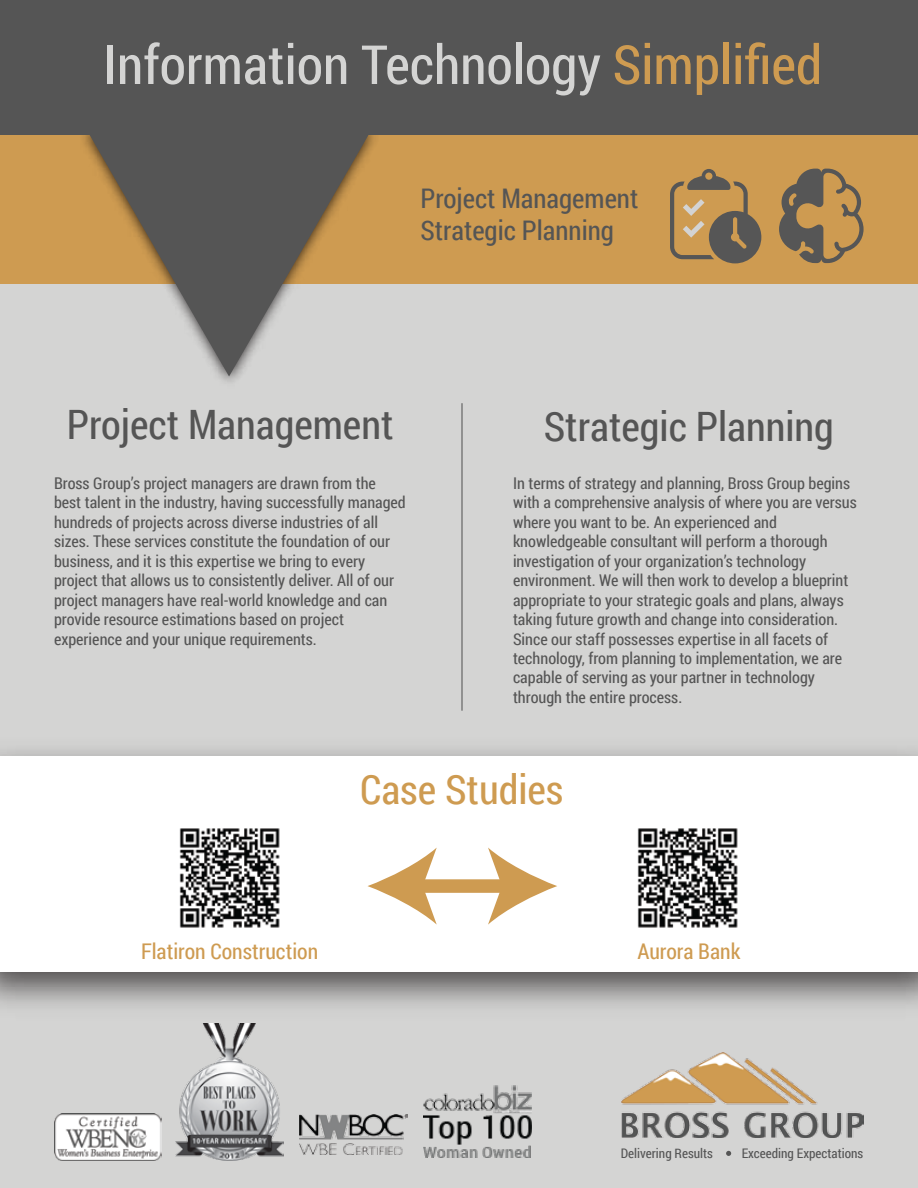
<style>
.page{position:relative;width:918px;height:1188px;background:#fff}
.page>*{position:absolute;margin:0;border:0;box-sizing:border-box;transform-origin:0 0}
.t1{font:54px "Roboto Condensed";color:#d4d4d3}
.t2{font:40.5px "Roboto Condensed";color:#555}
.t3{font:40.5px "Roboto Condensed";color:#ce9b51}
.t4{font:27px/32.4px "Roboto Condensed";color:#555}
.t5{font:21.6px "Roboto Condensed";color:#ce9b51}
.t6{font:16.2px/19.5px "Roboto Condensed";color:#555}
.t7{font:13.2px "Roboto Condensed";color:#555}
.s1{color:#ce9b51}
</style>
<div class="page">
<div style="left:0;top:284px;width:918px;height:904px;background:#d4d4d3"></div>
<div style="left:0;top:135px;width:918px;height:149px;background:#ce9b51"></div>
<svg style="left:89px;top:135px;width:280px;height:241px"></svg>
<div style="left:0;top:0;width:918px;height:135px;background:#555"></div>
<svg style="left:670px;top:169px;width:91px;height:94px"></svg>
<svg style="left:779px;top:169px;width:85px;height:94px"></svg>
<img style="left:621px;top:1053px;width:243px;height:85px">
<svg style="left:726px;top:1151px;width:5px;height:5px"></svg>
<hr style="left:461px;top:403px;width:2px;height:308px;background:#555">
<div style="left:0;top:756px;width:918px;height:216px;background:#fff"></div>
<img style="left:175px;top:1023px;width:108px;height:137px">
<img style="left:424px;top:1085px;width:108px;height:72px">
<img style="left:300px;top:1115px;width:108px;height:40px">
<img style="left:54px;top:1113px;width:108px;height:47px">
<img style="left:179px;top:828px;width:101px;height:100px">
<img style="left:637px;top:828px;width:101px;height:100px">
<div style="left:416px;top:879px;width:92px;height:14px;background:#ce9b51"></div>
<svg style="left:368px;top:848px;width:69px;height:77px"></svg>
<svg style="left:488px;top:848px;width:69px;height:77px"></svg>
<h1 class="t1" style="left:104px;top:27px;width:720px">Information Technology <span class="s1">Simplified</span></h1>
<h3 class="t4" style="left:421px;top:181px;width:219px">Project Management<br>Strategic Planning</h3>
<h2 class="t2" style="left:67px;top:396px;width:328px">Project Management</h2>
<h2 class="t2" style="left:544px;top:398px;width:292px">Strategic Planning</h2>
<p class="t6" style="left:54px;top:473px;width:353px">Bross Group’s project managers are drawn from the best talent in the industry, having successfully managed hundreds of projects across diverse industries of all sizes. These services constitute the foundation of our business, and it is this expertise we bring to every project that allows us to consistently deliver. All of our project managers have real-world knowledge and can provide resource estimations based on project experience and your unique requirements.</p>
<p class="t6" style="left:513px;top:473px;width:345px">In terms of strategy and planning, Bross Group begins with a comprehensive analysis of where you are versus where you want to be. An experienced and knowledgeable consultant will perform a thorough investigation of your organization’s technology environment. We will then work to develop a blueprint appropriate to your strategic goals and plans, always taking future growth and change into consideration.<br>Since our staff possesses expertise in all facets of technology, from planning to implementation, we are capable of serving as your partner in technology through the entire process.</p>
<h2 class="t3" style="left:360px;top:761px;width:205px">Case Studies</h2>
<h3 class="t5" style="left:141px;top:936px;width:179px">Flatiron Construction</h3>
<h3 class="t5" style="left:637px;top:936px;width:104px">Aurora Bank</h3>
<p class="t7" style="left:621px;top:1144px;width:94px">Delivering Results</p>
<p class="t7" style="left:742px;top:1144px;width:123px">Exceeding Expectations</p>
</div>
